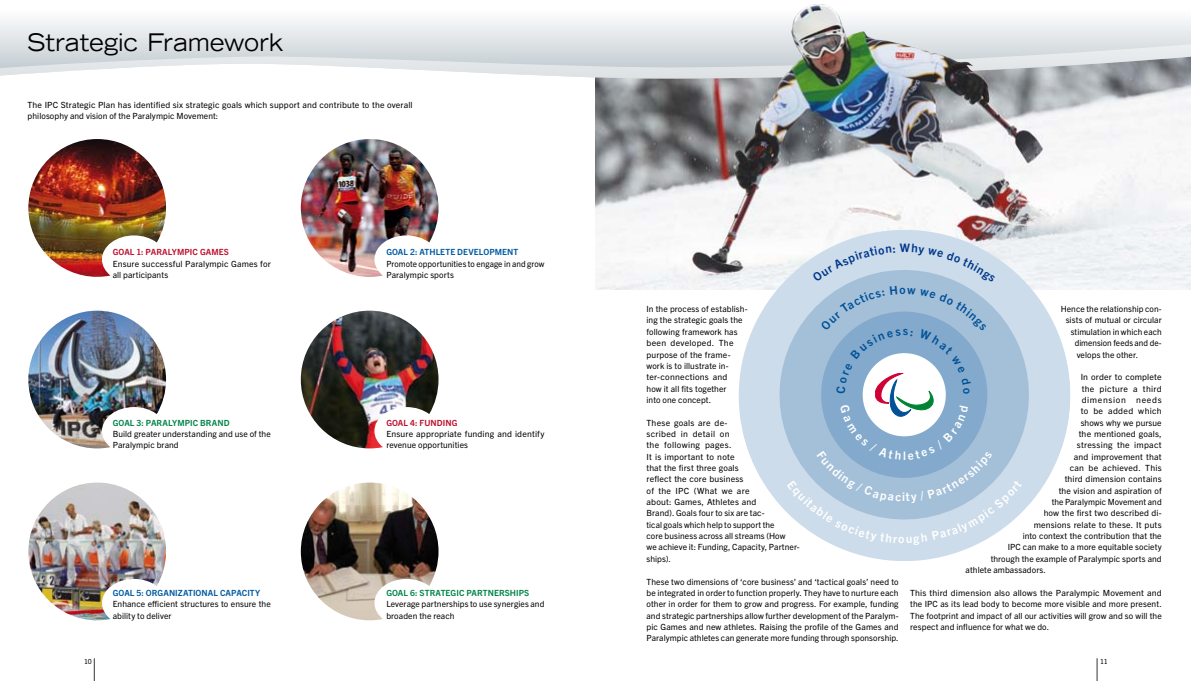
<style>
.page{position:relative;width:1191px;height:681px;background:#fff}
.page>*{position:absolute;margin:0;border:0;box-sizing:border-box;transform-origin:0 0}
.t1{font:expanded 24px "Trade Gothic LH";letter-spacing:.01em;color:#000;scale:.9 1}
.t2{font:700 11.7px "Trade Gothic Next LT Pro";color:#fff}
.t3{font:700 11.7px "Trade Gothic Next LT Pro";color:#00378b}
.t4{font:8.5px/11.3px "Trade Gothic Next LT Pro";letter-spacing:.01em;color:#000}
.t5{font:700 8.5px "Trade Gothic Next LT Pro";letter-spacing:.01em;color:#005aa2}
.t6{font:700 8.5px "Trade Gothic Next LT Pro";letter-spacing:.01em;color:#008448}
.t7{font:700 8.5px "Trade Gothic Next LT Pro";letter-spacing:.01em;color:#be0f2e}
.t8{font:8.5px "Trade Gothic Next LT Pro";letter-spacing:.03em;color:#000}
.t9{font:8.5px "Trade Gothic Next LT Pro";letter-spacing:.075em;color:#000}
.t10{font:8.5px "Trade Gothic Next LT Pro";letter-spacing:.035em;color:#000}
.t11{font:7px "Trade Gothic Next LT Pro";color:#000}
</style>
<div class="page">
<svg style="left:94px;top:658px;width:1px;height:22px"></svg>
<img style="left:1053px;top:79px;width:138px;height:210px">
<svg style="left:0;top:19px;width:1191px;height:25px"></svg>
<svg style="left:0;top:44px;width:1191px;height:35px"></svg>
<svg style="left:1096px;top:658px;width:1px;height:22px"></svg>
<img style="left:28px;top:139px;width:138px;height:138px">
<img style="left:301px;top:139px;width:137px;height:138px">
<img style="left:28px;top:310px;width:138px;height:138px">
<img style="left:301px;top:310px;width:137px;height:138px">
<img style="left:28px;top:482px;width:138px;height:138px">
<img style="left:301px;top:482px;width:137px;height:138px">
<img style="left:595px;top:4px;width:458px;height:285px">
<svg style="left:738px;top:230px;width:332px;height:331px"></svg>
<svg style="left:779px;top:270px;width:250px;height:249px;background:#c8d8e7"></svg>
<svg style="left:787px;top:244px;width:235px;height:300px;background:#b0c8dd"></svg>
<h1 class="t1" style="left:28px;top:27px;width:286px">Strategic Framework</h1>
<p class="t4" style="left:28px;top:98px;width:386px">The IPC Strategic Plan has identified six strategic goals which support and contribute to the overall philosophy and vision of the Paralympic Movement:</p>
<p class="t7" style="left:113px;top:246px;width:118px">GOAL 1: PARALYMPIC GAMES</p>
<p class="t4" style="left:113px;top:257px;width:160px">Ensure successful Paralympic Games for all participants</p>
<p class="t5" style="left:386px;top:246px;width:133px">GOAL 2: ATHLETE DEVELOPMENT</p>
<p class="t4" style="left:386px;top:257px;width:159px">Promote opportunities to engage in and grow<br>Paralympic sports</p>
<p class="t6" style="left:113px;top:416px;width:118px">GOAL 3: PARALYMPIC BRAND</p>
<p class="t4" style="left:113px;top:427px;width:160px">Build greater understanding and use of the<br>Paralympic brand</p>
<p class="t7" style="left:386px;top:416px;width:73px">GOAL 4: FUNDING</p>
<p class="t4" style="left:386px;top:427px;width:160px">Ensure appropriate funding and identify revenue opportunities</p>
<p class="t5" style="left:113px;top:586px;width:149px">GOAL 5: ORGANIZATIONAL CAPACITY</p>
<p class="t4" style="left:113px;top:597px;width:160px">Enhance efficient structures to ensure the ability to deliver</p>
<p class="t6" style="left:386px;top:586px;width:144px">GOAL 6: STRATEGIC PARTNERSHIPS</p>
<p class="t4" style="left:386px;top:597px;width:160px">Leverage partnerships to use synergies and broaden the reach</p>
<h2 class="t3" style="left:900px;top:240px;width:12px">W</h2>
<p class="t4" style="left:646px;top:303px;width:102px">In the process of establish&shy;ing the strategic goals the following framework has been developed. The purpose of the frame&shy;work is to illustrate in&shy;ter-connections and<br>how it all fits together<br>into one concept.</p>
<p class="t4" style="left:646px;top:416px;width:154px">These goals are de-<br>scribed in detail on<br>the following pages.<br>It is important to note<br>that the first three goals<br>reflect the core business<br>of the IPC (What we are<br>about: Games, Athletes and<br>Brand). Goals four to six are tac-<br>tical goals which help to support the<br>core business across all streams (How<br>we achieve it: Funding, Capacity, Partner&shy;ships).</p>
<p class="t4" style="left:646px;top:575px;width:254px;text-align:justify">These two dimensions of ‘core business’ and ‘tactical goals’ need to be integrated in order to function properly. They have to nurture each other in order for them to grow and progress. For example, funding and strategic partnerships allow further development of the Paralym&shy;pic Games and new athletes. Raising the profile of the Games and Paralympic athletes can generate more funding through sponsorship.</p>
<p class="t4" style="left:1060px;top:303px;width:102px">Hence the relationship con-</p>
<p class="t4" style="left:1065px;top:314px;width:97px">sists of mutual or circular</p>
<p class="t4" style="left:1070px;top:325px;width:92px">stimulation in which each</p>
<p class="t4" style="left:1074px;top:337px;width:88px">dimension feeds and de-</p>
<p class="t4" style="left:1076px;top:348px;width:63px">velops the other.</p>
<p class="t4" style="left:1080px;top:371px;width:82px">In order to complete</p>
<p class="t8" style="left:1081px;top:382px;width:81px">the picture a third</p>
<p class="t9" style="left:1081px;top:394px;width:81px">dimension needs</p>
<p class="t10" style="left:1080px;top:405px;width:82px">to be added which</p>
<p class="t4" style="left:1080px;top:416px;width:82px">shows why we pursue</p>
<p class="t4" style="left:1078px;top:427px;width:84px">the mentioned goals,</p>
<p class="t8" style="left:1076px;top:439px;width:86px">stressing the impact</p>
<p class="t4" style="left:1073px;top:450px;width:90px">and improvement that</p>
<p class="t4" style="left:1069px;top:461px;width:94px">can be achieved. This</p>
<p class="t4" style="left:1064px;top:473px;width:98px">third dimension contains</p>
<p class="t4" style="left:1058px;top:484px;width:105px">the vision and aspiration of</p>
<p class="t4" style="left:1051px;top:495px;width:111px">the Paralympic Movement and</p>
<p class="t4" style="left:1043px;top:507px;width:119px">how the first two described di-</p>
<p class="t4" style="left:1033px;top:518px;width:129px">mensions relate to these. It puts</p>
<p class="t4" style="left:1022px;top:529px;width:140px">into context the contribution that the</p>
<p class="t4" style="left:1007px;top:541px;width:155px">IPC can make to a more equitable society</p>
<p class="t4" style="left:990px;top:552px;width:172px">through the example of Paralympic sports and</p>
<p class="t4" style="left:965px;top:563px;width:82px">athlete ambassadors.</p>
<p class="t4" style="left:910px;top:586px;width:253px;text-align:justify">This third dimension also allows the Paralympic Movement and the IPC as its lead body to become more visible and more present.<br>The footprint and impact of all our activities will grow and so will the respect and influence for what we do.</p>
<h2 class="t2" style="left:903px;top:447px;width:5px">l</h2>
<h2 class="t2" style="left:902px;top:489px;width:5px">i</h2>
<p class="t11" style="left:84px;top:656px;width:9px">10</p>
<p class="t11" style="left:1100px;top:656px;width:9px">11</p>
</div>
